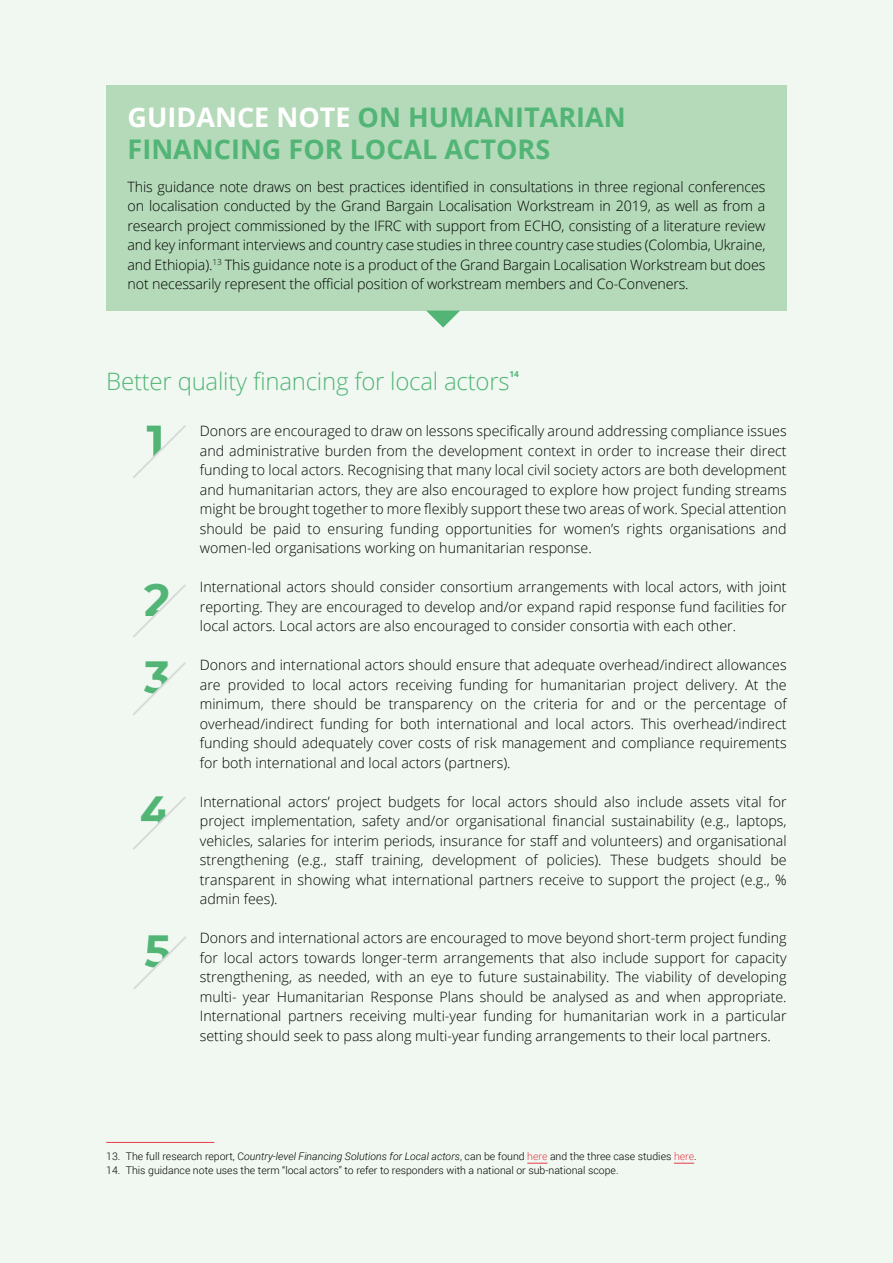
<style>
.page{position:relative;width:893px;height:1263px;background:#f0f8f1}
.page>*{position:absolute;margin:0;border:0;box-sizing:border-box;transform-origin:0 0}
.t1{font:700 45px/76.9px "Montserrat";color:#52b576}
.t2{font:700 27px/32.4px "Open Sans";color:#52b576}
.t3{font:300 24px "Open Sans";letter-spacing:-.01em;color:#52b576}
.t4{font:300 14.25px/19.5px "Open Sans";color:#000;text-align:justify}
.t5{font:300 10.5px "Roboto";color:#000}
.t6{font:700 8.25px "Open Sans";color:#52b576}
.s1{color:#fff}
.s2{font-style:italic}
.s3{color:#e93b48}
</style>
<div class="page">
<hr style="left:106px;top:1142px;width:108px;height:1px;background:#e93b48">
<svg style="left:527px;top:1163px;width:20px;height:1px"></svg>
<svg style="left:674px;top:1163px;width:20px;height:1px"></svg>
<div style="left:106px;top:85px;width:681px;height:225px;background:#b4dab9"></div>
<svg style="left:133px;top:425px;width:53px;height:53px"></svg>
<svg style="left:133px;top:584px;width:53px;height:53px"></svg>
<svg style="left:133px;top:662px;width:53px;height:53px"></svg>
<svg style="left:133px;top:797px;width:53px;height:53px"></svg>
<svg style="left:133px;top:936px;width:54px;height:53px"></svg>
<svg style="left:426px;top:311px;width:34px;height:17px"></svg>
<h2 class="t2" style="left:128px;top:100px;width:500px"><span class="s1">GUIDANCE NOTE</span> ON HUMANITARIAN<br>FINANCING FOR LOCAL ACTORS</h2>
<p class="t4" style="left:128px;top:176px;width:639px">This guidance note draws on best practices identified in consultations in three regional conferences on localisation conducted by the Grand Bargain Localisation Workstream in 2019, as well as from a research project commissioned by the IFRC with support from ECHO, consisting of a literature review and key informant interviews and country case studies in three country case studies (Colombia, Ukraine, and Ethiopia).<sup>13</sup> This guidance note is a product of the Grand Bargain Localisation Workstream but does not necessarily represent the official position of workstream members and Co-Conveners.</p>
<h3 class="t3" style="left:106px;top:364px;width:405px">Better quality financing for local actors</h3>
<p class="t6" style="left:509px;top:368px;width:11px">14</p>
<p class="t4" style="left:200px;top:421px;width:588px">Donors are encouraged to draw on lessons specifically around addressing compliance issues and administrative burden from the development context in order to increase their direct funding to local actors. Recognising that many local civil society actors are both development and humanitarian actors, they are also encouraged to explore how project funding streams might be brought together to more flexibly support these two areas of work. Special attention should be paid to ensuring funding opportunities for women’s rights organisations and women-led organisations working on humanitarian response.</p>
<p class="t4" style="left:200px;top:577px;width:588px">International actors should consider consortium arrangements with local actors, with joint reporting. They are encouraged to develop and/or expand rapid response fund facilities for local actors. Local actors are also encouraged to consider consortia with each other.</p>
<p class="t4" style="left:200px;top:655px;width:588px">Donors and international actors should ensure that adequate overhead/indirect allowances are provided to local actors receiving funding for humanitarian project delivery. At the minimum, there should be transparency on the criteria for and or the percentage of overhead/indirect funding for both international and local actors. This overhead/indirect funding should adequately cover costs of risk management and compliance requirements for both international and local actors (partners).</p>
<p class="t4" style="left:200px;top:791px;width:588px">International actors’ project budgets for local actors should also include assets vital for project implementation, safety and/or organisational financial sustainability (e.g., laptops, vehicles, salaries for interim periods, insurance for staff and volunteers) and organisational strengthening (e.g., staff training, development of policies). These budgets should be transparent in showing what international partners receive to support the project (e.g., % admin fees).</p>
<p class="t4" style="left:200px;top:928px;width:588px">Donors and international actors are encouraged to move beyond short-term project funding for local actors towards longer-term arrangements that also include support for capacity strengthening, as needed, with an eye to future sustainability. The viability of developing multi- year Humanitarian Response Plans should be analysed as and when appropriate.<br>International partners receiving multi-year funding for humanitarian work in a particular setting should seek to pass along multi-year funding arrangements to their local partners.</p>
<h1 class="t1" style="left:144px;top:559px;width:28px">2<br>3</h1>
<h1 class="t1" style="left:140px;top:771px;width:33px">4</h1>
<h1 class="t1" style="left:145px;top:910px;width:28px">5</h1>
<p class="t5" style="left:106px;top:1149px;width:592px">13. The full research report, C<span class="s2">ountry-level Financing Solutions for Local actors</span>, can be found <span class="s3">here</span> and the three case studies <span class="s3">here</span>.</p>
<p class="t5" style="left:106px;top:1163px;width:514px">14. This guidance note uses the term “local actors” to refer to responders with a national or sub-national scope.</p>
</div>
